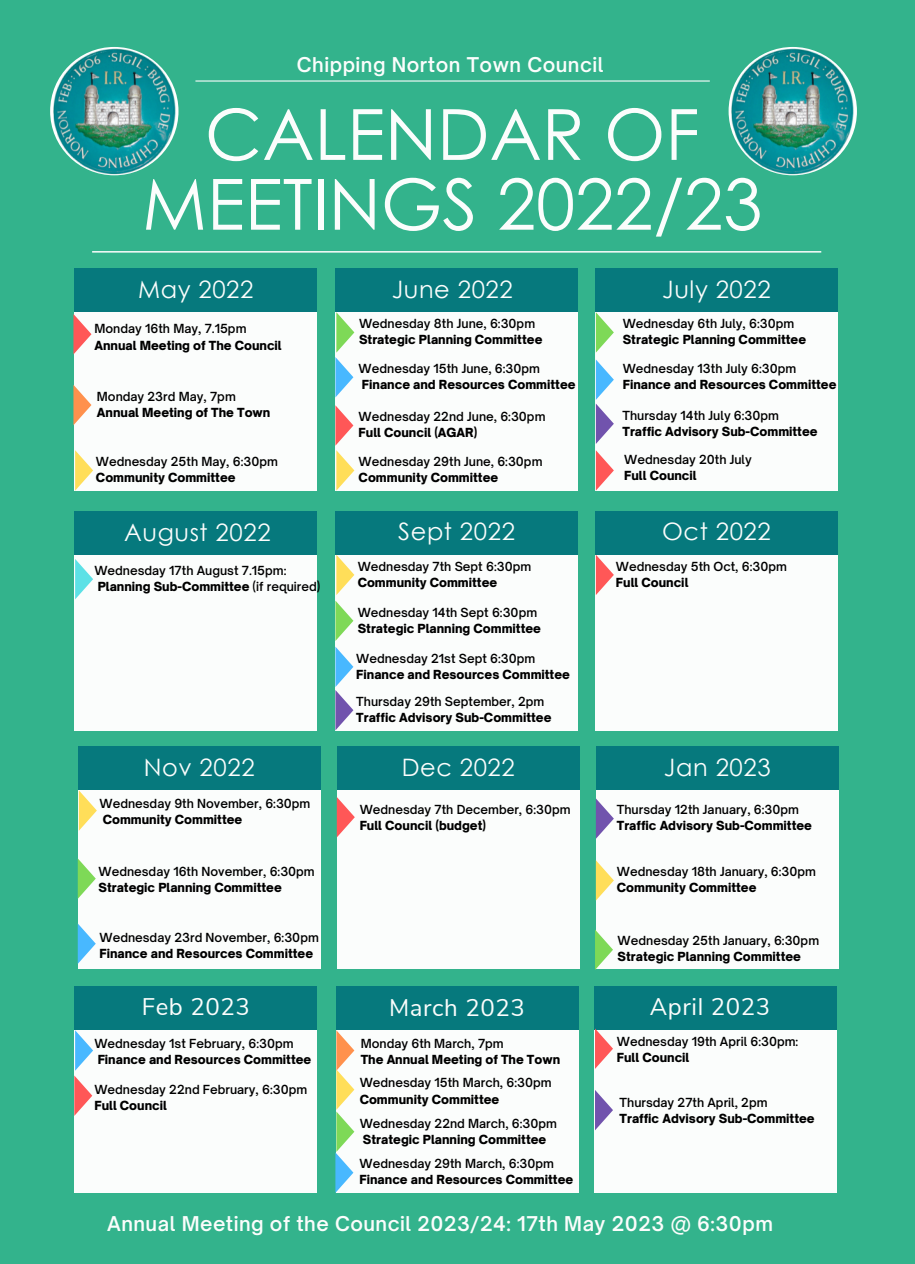
<style>
.page{position:relative;width:915px;height:1264px;background:#fff}
.page>*{position:absolute;margin:0;border:0;box-sizing:border-box;transform-origin:0 0}
.t1{font:70.5px/69.8px "Century Gothic";color:#fbfdfc;text-align:center}
.t2{font:24px "Century Gothic";letter-spacing:.025em;color:#fbfdfc}
.t3{font:24px "Nunito Sans";letter-spacing:.025em;color:#fbfdfc}
.t4{font:600 19.5px "Open Sauce One";letter-spacing:.025em;color:#fbfdfc}
.t5{font:600 12px/16px "Open Sauce One";color:#000}
.t6{font:900 12px/16px "Open Sauce One";color:#000}
.s1{font-weight:900}
.s2{font-weight:600}
</style>
<div class="page">
<div style="left:0;top:0;width:915px;height:1263px;background:#33b38c"></div>
<svg style="left:92px;top:251px;width:729px;height:1px"></svg>
<div style="left:78px;top:746px;width:242px;height:223px;background:#fbfdfc"></div>
<div style="left:78px;top:746px;width:242px;height:44px;background:#06797d"></div>
<div style="left:337px;top:746px;width:242px;height:223px;background:#fbfdfc"></div>
<div style="left:337px;top:746px;width:242px;height:44px;background:#06797d"></div>
<div style="left:596px;top:746px;width:242px;height:223px;background:#fbfdfc"></div>
<div style="left:596px;top:746px;width:242px;height:44px;background:#06797d"></div>
<div style="left:75px;top:268px;width:242px;height:223px;background:#fbfdfc"></div>
<div style="left:75px;top:268px;width:242px;height:44px;background:#06797d"></div>
<div style="left:336px;top:268px;width:242px;height:223px;background:#fbfdfc"></div>
<div style="left:336px;top:268px;width:242px;height:44px;background:#06797d"></div>
<div style="left:595px;top:268px;width:242px;height:223px;background:#fbfdfc"></div>
<div style="left:595px;top:268px;width:242px;height:44px;background:#06797d"></div>
<div style="left:75px;top:510px;width:242px;height:220px;background:#fbfdfc"></div>
<div style="left:75px;top:510px;width:242px;height:44px;background:#06797d"></div>
<div style="left:336px;top:510px;width:242px;height:220px;background:#fbfdfc"></div>
<div style="left:336px;top:510px;width:242px;height:44px;background:#06797d"></div>
<div style="left:595px;top:510px;width:242px;height:220px;background:#fbfdfc"></div>
<div style="left:595px;top:510px;width:242px;height:44px;background:#06797d"></div>
<div style="left:75px;top:986px;width:242px;height:206px;background:#fbfdfc"></div>
<div style="left:75px;top:986px;width:242px;height:44px;background:#06797d"></div>
<div style="left:336px;top:986px;width:242px;height:206px;background:#fbfdfc"></div>
<div style="left:336px;top:986px;width:242px;height:44px;background:#06797d"></div>
<div style="left:595px;top:986px;width:242px;height:206px;background:#fbfdfc"></div>
<div style="left:595px;top:986px;width:241px;height:44px;background:#06797d"></div>
<svg style="left:195px;top:80px;width:515px;height:2px"></svg>
<img style="left:50px;top:47px;width:128px;height:128px;border-radius:50%">
<img style="left:728px;top:47px;width:129px;height:128px;border-radius:50%">
<svg style="left:79px;top:790px;width:18px;height:40px"></svg>
<svg style="left:75px;top:450px;width:18px;height:40px"></svg>
<svg style="left:596px;top:860px;width:18px;height:40px"></svg>
<svg style="left:595px;top:930px;width:18px;height:40px"></svg>
<svg style="left:78px;top:859px;width:18px;height:39px"></svg>
<svg style="left:596px;top:312px;width:18px;height:40px"></svg>
<svg style="left:335px;top:312px;width:19px;height:85px"></svg>
<svg style="left:78px;top:924px;width:18px;height:39px"></svg>
<svg style="left:335px;top:1030px;width:19px;height:162px"></svg>
<svg style="left:73px;top:385px;width:18px;height:40px"></svg>
<svg style="left:73px;top:314px;width:18px;height:40px"></svg>
<svg style="left:335px;top:405px;width:19px;height:85px"></svg>
<svg style="left:596px;top:450px;width:18px;height:40px"></svg>
<svg style="left:596px;top:554px;width:18px;height:41px"></svg>
<svg style="left:337px;top:797px;width:18px;height:40px"></svg>
<svg style="left:74px;top:1030px;width:19px;height:85px"></svg>
<svg style="left:595px;top:1028px;width:18px;height:40px"></svg>
<svg style="left:595px;top:1090px;width:18px;height:40px"></svg>
<svg style="left:596px;top:798px;width:18px;height:40px"></svg>
<svg style="left:335px;top:554px;width:19px;height:176px"></svg>
<svg style="left:596px;top:359px;width:18px;height:85px"></svg>
<svg style="left:75px;top:559px;width:18px;height:40px"></svg>
<p class="t4" style="left:297px;top:53px;width:308px">Chipping Norton Town Council</p>
<p class="t1" style="left:142px;top:97px;width:621px">CALENDAR OF<br>MEETINGS 2022/23</p>
<p class="t2" style="left:138px;top:274px;width:117px">May 2022</p>
<p class="t5" style="left:94px;top:321px;width:154px">Monday 16th May, 7.15pm</p>
<p class="t6" style="left:94px;top:337px;width:189px">Annual Meeting of The Council</p>
<p class="t5" style="left:97px;top:388px;width:140px">Monday 23rd May, 7pm</p>
<p class="t6" style="left:97px;top:404px;width:175px">Annual Meeting of The Town</p>
<p class="t5" style="left:96px;top:453px;width:183px">Wednesday 25th May, 6:30pm</p>
<p class="t6" style="left:96px;top:469px;width:141px">Community Committee</p>
<p class="t2" style="left:124px;top:517px;width:148px">August 2022</p>
<p class="t5" style="left:94px;top:562px;width:227px">Wednesday 17th August 7.15pm:<br><span class="s1">Planning Sub-Committee</span> (if required)</p>
<p class="t2" style="left:392px;top:274px;width:123px">June 2022</p>
<p class="t5" style="left:359px;top:315px;width:178px">Wednesday 8th June, 6:30pm</p>
<p class="t6" style="left:359px;top:331px;width:185px">Strategic Planning Committee</p>
<p class="t6" style="left:359px;top:360px;width:218px"><span class="s2">Wednesday 15th June, 6:30pm<br></span>Finance and Resources Committee</p>
<p class="t5" style="left:359px;top:408px;width:188px">Wednesday 22nd June, 6:30pm</p>
<p class="t6" style="left:359px;top:424px;width:120px">Full Council (AGAR)</p>
<p class="t5" style="left:359px;top:453px;width:185px">Wednesday 29th June, 6:30pm</p>
<p class="t6" style="left:359px;top:469px;width:141px">Community Committee</p>
<p class="t2" style="left:398px;top:516px;width:118px">Sept 2022</p>
<p class="t5" style="left:358px;top:558px;width:175px">Wednesday 7th Sept 6:30pm</p>
<p class="t6" style="left:358px;top:574px;width:141px">Community Committee</p>
<p class="t5" style="left:358px;top:604px;width:181px">Wednesday 14th Sept 6:30pm</p>
<p class="t6" style="left:358px;top:620px;width:185px">Strategic Planning Committee</p>
<p class="t5" style="left:356px;top:650px;width:181px">Wednesday 21st Sept 6:30pm</p>
<p class="t6" style="left:356px;top:666px;width:215px">Finance and Resources Committee</p>
<p class="t5" style="left:356px;top:693px;width:189px">Thursday 29th September, 2pm</p>
<p class="t6" style="left:356px;top:709px;width:197px">Traffic Advisory Sub-Committee</p>
<p class="t2" style="left:662px;top:274px;width:110px">July 2022</p>
<p class="t5" style="left:623px;top:315px;width:173px">Wednesday 6th July, 6:30pm</p>
<p class="t6" style="left:623px;top:331px;width:185px">Strategic Planning Committee</p>
<p class="t5" style="left:623px;top:360px;width:175px">Wednesday 13th July 6:30pm</p>
<p class="t6" style="left:623px;top:376px;width:215px">Finance and Resources Committee</p>
<p class="t5" style="left:622px;top:407px;width:158px">Thursday 14th July 6:30pm</p>
<p class="t6" style="left:622px;top:423px;width:197px">Traffic Advisory Sub-Committee</p>
<p class="t5" style="left:624px;top:451px;width:129px">Wednesday 20th July</p>
<p class="t6" style="left:624px;top:467px;width:74px">Full Council</p>
<p class="t2" style="left:662px;top:516px;width:110px">Oct 2022</p>
<p class="t5" style="left:616px;top:558px;width:172px">Wednesday 5th Oct, 6:30pm</p>
<p class="t6" style="left:616px;top:574px;width:74px">Full Council</p>
<p class="t2" style="left:144px;top:751px;width:112px">Nov 2022</p>
<p class="t2" style="left:402px;top:751px;width:115px">Dec 2022</p>
<p class="t2" style="left:664px;top:751px;width:108px">Jan 2023</p>
<p class="t5" style="left:99px;top:795px;width:212px">Wednesday 9th November, 6:30pm<br><span class="s1">Community Committee</span></p>
<p class="t5" style="left:360px;top:801px;width:212px">Wednesday 7th December, 6:30pm</p>
<p class="t6" style="left:360px;top:817px;width:128px">Full Council (budget)</p>
<p class="t5" style="left:98px;top:863px;width:218px">Wednesday 16th November, 6:30pm</p>
<p class="t6" style="left:98px;top:879px;width:185px">Strategic Planning Committee</p>
<p class="t5" style="left:617px;top:801px;width:184px">Thursday 12th January, 6:30pm</p>
<p class="t6" style="left:617px;top:817px;width:197px">Traffic Advisory Sub-Committee</p>
<p class="t5" style="left:617px;top:863px;width:201px">Wednesday 18th January, 6:30pm</p>
<p class="t6" style="left:617px;top:879px;width:141px">Community Committee</p>
<p class="t5" style="left:99px;top:929px;width:221px">Wednesday 23rd November, 6:30pm<br><span class="s1">Finance and Resources Committee</span></p>
<p class="t5" style="left:617px;top:932px;width:203px">Wednesday 25th January, 6:30pm</p>
<p class="t6" style="left:617px;top:948px;width:185px">Strategic Planning Committee</p>
<p class="t3" style="left:142px;top:990px;width:109px">Feb 2023</p>
<p class="t6" style="left:94px;top:1035px;width:218px"><span class="s2">Wednesday 1st February, 6:30pm<br></span>Finance and Resources Committee</p>
<p class="t5" style="left:94px;top:1081px;width:214px">Wednesday 22nd February, 6:30pm</p>
<p class="t6" style="left:94px;top:1097px;width:74px">Full Council</p>
<p class="t3" style="left:389px;top:991px;width:137px">March 2023</p>
<p class="t5" style="left:361px;top:1035px;width:144px">Monday 6th March, 7pm</p>
<p class="t6" style="left:361px;top:1051px;width:201px">The Annual Meeting of The Town</p>
<p class="t5" style="left:360px;top:1074px;width:193px">Wednesday 15th March, 6:30pm</p>
<p class="t6" style="left:360px;top:1090px;width:141px">Community Committee</p>
<p class="t6" style="left:360px;top:1114px;width:199px"><span class="s2">Wednesday 22nd March, 6:30pm<br></span>Strategic Planning Committee</p>
<p class="t5" style="left:359px;top:1155px;width:196px">Wednesday 29th March, 6:30pm</p>
<p class="t6" style="left:359px;top:1171px;width:215px">Finance and Resources Committee</p>
<p class="t3" style="left:650px;top:990px;width:122px">April 2023</p>
<p class="t5" style="left:617px;top:1033px;width:183px">Wednesday 19th April 6:30pm:</p>
<p class="t6" style="left:617px;top:1049px;width:74px">Full Council</p>
<p class="t5" style="left:619px;top:1094px;width:149px">Thursday 27th April, 2pm</p>
<p class="t6" style="left:619px;top:1110px;width:197px">Traffic Advisory Sub-Committee</p>
<p class="t4" style="left:107px;top:1211px;width:667px">Annual Meeting of the Council 2023/24: 17th May 2023 @ 6:30pm</p>
</div>
